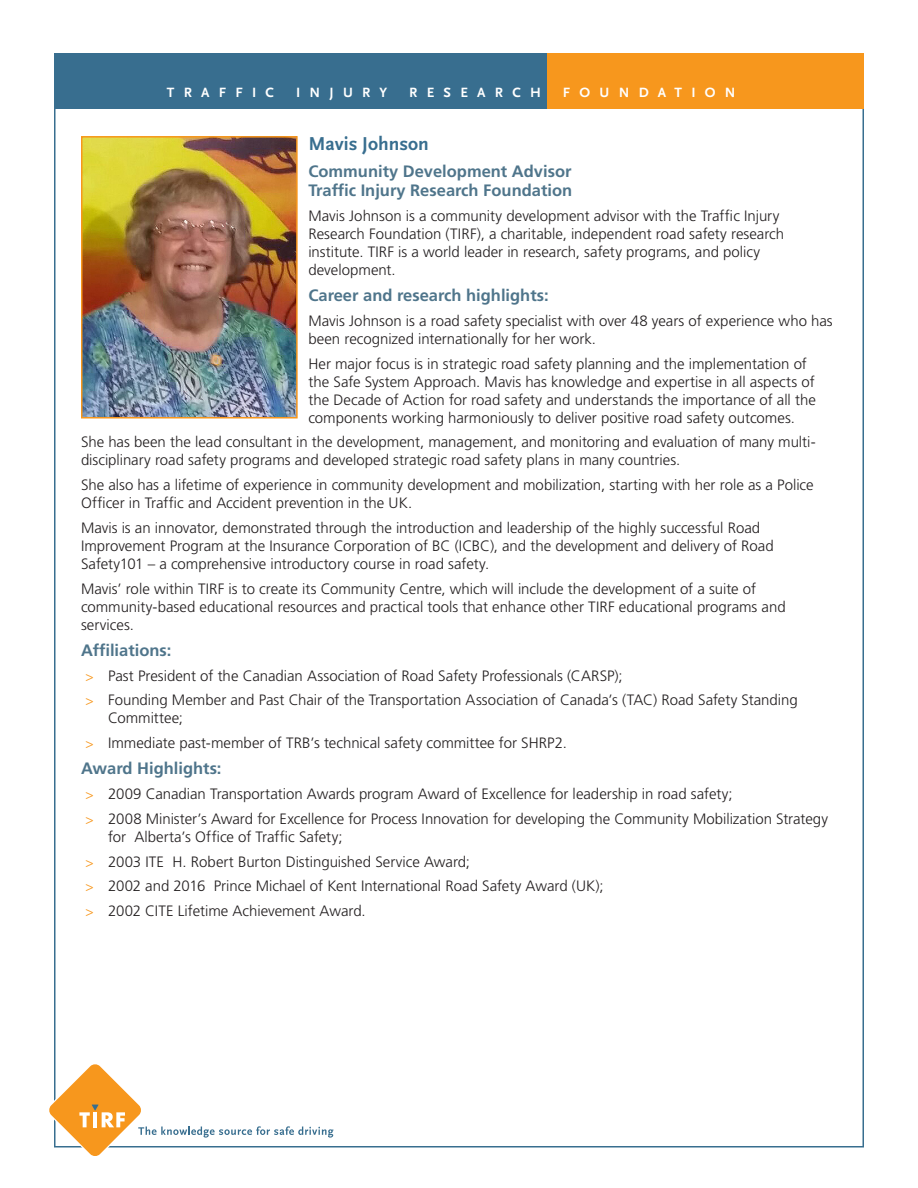
<style>
.page{position:relative;width:918px;height:1188px;background:#fff}
.page>*{position:absolute;margin:0;border:0;box-sizing:border-box;transform-origin:0 0}
.t1{font:700 19.5px "Scala Sans OT";color:#386e8f}
.t2{font:700 16.5px/19.5px "Frutiger LT Std";color:#4f758b}
.t3{font:300 15px/18px "Frutiger LT Std";color:#231f20}
.t4{font:700 14.1px "Scala Sans OT";letter-spacing:.66em;color:#fff}
.s1{font-size:13.5px;color:#f7971d}
</style>
<div class="page">
<div style="left:119px;top:53px;width:745px;height:56px;background:#f7971d"></div>
<div style="left:54px;top:53px;width:493px;height:56px;background:#386e8f"></div>
<svg style="left:49px;top:1063px;width:284px;height:93px"></svg>
<img style="left:84px;top:139px;width:211px;height:276px">
<div style="left:81px;top:136px;width:217px;height:282px;border:2px solid #f7971d"></div>
<p class="t4" style="left:167px;top:85px;width:109px">TRAFFIC</p>
<p class="t4" style="left:296px;top:85px;width:93px">INJURY</p>
<p class="t4" style="left:409px;top:85px;width:133px">RESEARCH</p>
<p class="t4" style="left:563px;top:85px;width:174px">FOUNDATION</p>
<h1 class="t1" style="left:308px;top:133px;width:122px">Mavis Johnson</h1>
<p class="t2" style="left:308px;top:161px;width:265px">Community Development Advisor<br>Traffic Injury Research Foundation</p>
<p class="t3" style="left:308px;top:207px;width:477px">Mavis Johnson is a community development advisor with the Traffic Injury Research Foundation (TIRF), a charitable, independent road safety research institute. TIRF is a world leader in research, safety programs, and policy development.</p>
<p class="t2" style="left:308px;top:286px;width:242px">Career and research highlights:</p>
<p class="t3" style="left:308px;top:312px;width:526px">Mavis Johnson is a road safety specialist with over 48 years of experience who has been recognized internationally for her work.</p>
<p class="t3" style="left:308px;top:355px;width:509px">Her major focus is in strategic road safety planning and the implementation of the Safe System Approach. Mavis has knowledge and expertise in all aspects of the Decade of Action for road safety and understands the importance of all the components working harmoniously to deliver positive road safety outcomes.</p>
<p class="t3" style="left:81px;top:433px;width:736px">She has been the lead consultant in the development, management, and monitoring and evaluation of many multi&shy;disciplinary road safety programs and developed strategic road safety plans in many countries.</p>
<p class="t3" style="left:81px;top:476px;width:734px">She also has a lifetime of experience in community development and mobilization, starting with her role as a Police<br>Officer in Traffic and Accident prevention in the UK.</p>
<p class="t3" style="left:81px;top:519px;width:694px">Mavis is an innovator, demonstrated through the introduction and leadership of the highly successful Road<br>Improvement Program at the Insurance Corporation of BC (ICBC), and the development and delivery of Road<br>Safety101 – a comprehensive introductory course in road safety.</p>
<p class="t3" style="left:81px;top:580px;width:706px">Mavis’ role within TIRF is to create its Community Centre, which will include the development of a suite of community-based educational resources and practical tools that enhance other TIRF educational programs and services.</p>
<p class="t2" style="left:81px;top:640px;width:92px">Affiliations:</p>
<p class="t3" style="left:85px;top:663px;width:714px;line-height:24.8px"><span class="s1">&gt;</span> Past President of the Canadian Association of Road Safety Professionals (CARSP);<br><span class="s1">&gt;</span> Founding Member and Past Chair of the Transportation Association of Canada’s (TAC) Road Safety Standing</p>
<p class="t3" style="left:85px;top:706px;width:483px;line-height:24.8px;text-indent:23px">Committee;<br><span class="s1">&gt;</span> Immediate past-member of TRB’s technical safety committee for SHRP2.</p>
<p class="t2" style="left:81px;top:759px;width:142px">Award Highlights:</p>
<p class="t3" style="left:85px;top:782px;width:744px;line-height:24.8px"><span class="s1">&gt;</span> 2009 Canadian Transportation Awards program Award of Excellence for leadership in road safety;<br><span class="s1">&gt;</span> 2008 Minister’s Award for Excellence for Process Innovation for developing the Community Mobilization Strategy</p>
<p class="t3" style="left:85px;top:825px;width:520px;line-height:24.8px;text-indent:23px">for Alberta’s Office of Traffic Safety;<br><span class="s1">&gt;</span> 2003 ITE H. Robert Burton Distinguished Service Award;<br><span class="s1">&gt;</span> 2002 and 2016 Prince Michael of Kent International Road Safety Award (UK); <span class="s1">&gt;</span> 2002 CITE Lifetime Achievement Award.</p>
</div>
